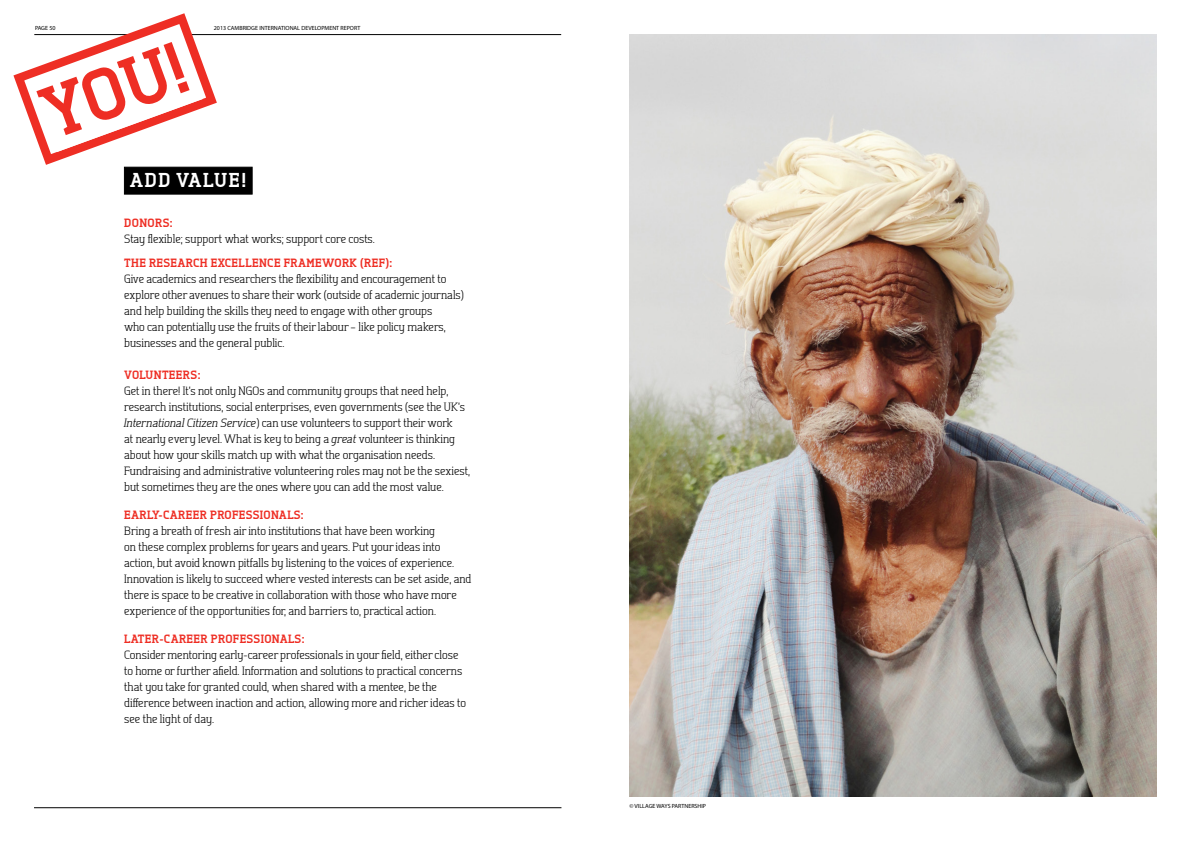
<style>
.page{position:relative;width:1191px;height:842px;background:#fff}
.page>*{position:absolute;margin:0;border:0;box-sizing:border-box;transform-origin:0 0}
.t1{font:800 73.3px "Tertre";color:#ee2e24}
.t2{font:800 20.1px "Tertre";letter-spacing:.08em;color:#fff}
.t3{font:300 12px/16px "Tertre";color:#000}
.t4{font:800 12px "Tertre";letter-spacing:.03em;color:#ee2e24}
.t5{font:6px "Myriad Pro";color:#000}
.s1{font-style:italic}
</style>
<div class="page">
<hr style="left:34px;top:34px;width:527px;height:1px;background:#000">
<hr style="left:34px;top:807px;width:527px;height:1px;background:#000">
<div style="left:124px;top:167px;width:129px;height:28px;background:#000;border:1px solid #000"></div>
<img style="left:629px;top:35px;width:528px;height:761px">
<svg style="left:13px;top:13px;width:209px;height:157px"></svg>
<p class="t5" style="left:35px;top:24px;width:22px">PAGE 50</p>
<p class="t5" style="left:214px;top:24px;width:148px">2013 CAMBRIDGE INTERNATIONAL DEVELOPMENT REPORT</p>
<h1 class="t1" style="left:28px;top:72px;width:151px;rotate:-20deg">YOU!</h1>
<h2 class="t2" style="left:130px;top:168px;width:118px">ADD VALUE!</h2>
<p class="t4" style="left:124px;top:215px;width:50px">DONORS:</p>
<p class="t3" style="left:124px;top:231px;width:252px">Stay flexible; support what works; support core costs.</p>
<p class="t4" style="left:124px;top:255px;width:270px">THE RESEARCH EXCELLENCE FRAMEWORK (REF):</p>
<p class="t3" style="left:124px;top:271px;width:341px">Give academics and researchers the flexibility and encouragement to explore other avenues to share their work (outside of academic journals) and help building the skills they need to engage with other groups<br>who can potentially use the fruits of their labour – like policy makers, businesses and the general public.</p>
<p class="t4" style="left:124px;top:367px;width:78px">VOLUNTEERS:</p>
<p class="t3" style="left:124px;top:383px;width:347px">Get in there! It’s not only NGOs and community groups that need help, research institutions, social enterprises, even governments (see the UK’s <span class="s1">International Citizen Service</span>) can use volunteers to support their work<br>at nearly every level. What is key to being a <span class="s1">great</span> volunteer is thinking about how your skills match up with what the organisation needs.<br>Fundraising and administrative volunteering roles may not be the sexiest, but sometimes they are the ones where you can add the most value.</p>
<p class="t4" style="left:124px;top:507px;width:181px">EARLY-CAREER PROFESSIONALS:</p>
<p class="t3" style="left:124px;top:523px;width:349px">Bring a breath of fresh air into institutions that have been working<br>on these complex problems for years and years. Put your ideas into action, but avoid known pitfalls by listening to the voices of experience.<br>Innovation is likely to succeed where vested interests can be set aside, and there is space to be creative in collaboration with those who have more experience of the opportunities for, and barriers to, practical action.</p>
<p class="t4" style="left:124px;top:631px;width:182px">LATER-CAREER PROFESSIONALS:</p>
<p class="t3" style="left:124px;top:647px;width:343px">Consider mentoring early-career professionals in your field, either close to home or further afield. Information and solutions to practical concerns that you take for granted could, when shared with a mentee, be the difference between inaction and action, allowing more and richer ideas to see the light of day.</p>
<p class="t5" style="left:629px;top:802px;width:78px">© VILLAGE WAYS PARTNERSHIP</p>
</div>
